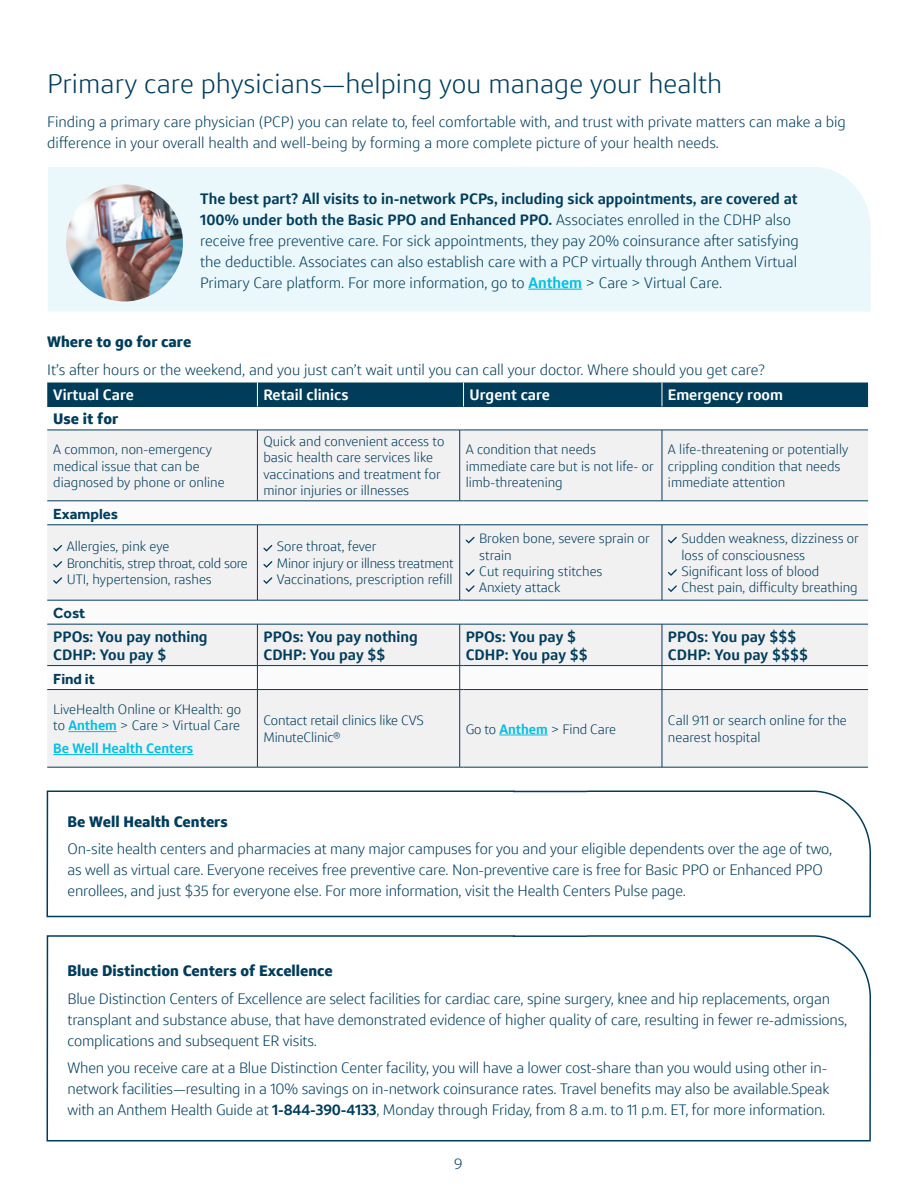
<style>
.page{position:relative;width:918px;height:1188px;background:#fff}
.page>*{position:absolute;margin:0;border:0;box-sizing:border-box;transform-origin:0 0}
.t1{font:300 27px "Optimist";letter-spacing:.005em;color:#013d5b}
.t2{font:300 15px/21px "Optimist";letter-spacing:-.01em;color:#013d5b}
.t3{font:600 15px/18px "Optimist";color:#013d5b}
.t4{font:700 15px "Optimist";color:#013d5b}
.t5{font:600 15px "Optimist";color:#fff}
.t6{font:700 15px "Effra";color:#013d5b}
.t7{font:300 13.5px/16.2px "Optimist";color:#013d5b}
.t8{font:600 13.5px "Optimist";color:#00bfe4}
.s1{font-weight:600}
.s2{font-weight:600;color:#00bfe4}
</style>
<div class="page">
<svg style="left:46px;top:935px;width:825px;height:207px"></svg>
<svg style="left:46px;top:790px;width:825px;height:128px"></svg>
<div style="left:48px;top:167px;width:823px;height:144px;background:#eaf7fb"></div>
<hr style="left:528px;top:289px;width:54px;height:1px;background:#00bfe4">
<img style="left:66px;top:184px;width:117px;height:118px;border-radius:58px">
<div style="left:47px;top:431px;width:821px;height:336px;background:#f1f1f2"></div>
<svg style="left:47px;top:502px;width:821px;height:187px;fill:#f1f1f2"></svg>
<hr style="left:47px;top:430px;width:210px;height:1px;background:#013d5b">
<hr style="left:257px;top:430px;width:203px;height:1px;background:#013d5b">
<hr style="left:257px;top:430px;width:1px;height:71px;background:#013d5b">
<hr style="left:459px;top:430px;width:1px;height:71px;background:#013d5b">
<hr style="left:464px;top:430px;width:198px;height:1px;background:#013d5b">
<hr style="left:662px;top:430px;width:206px;height:1px;background:#013d5b">
<hr style="left:662px;top:430px;width:1px;height:71px;background:#013d5b">
<hr style="left:47px;top:501px;width:210px;height:1px;background:#013d5b">
<hr style="left:257px;top:501px;width:203px;height:1px;background:#013d5b">
<hr style="left:464px;top:501px;width:198px;height:1px;background:#013d5b">
<hr style="left:662px;top:501px;width:206px;height:1px;background:#013d5b">
<hr style="left:47px;top:525px;width:210px;height:1px;background:#013d5b">
<hr style="left:257px;top:525px;width:203px;height:1px;background:#013d5b">
<hr style="left:257px;top:525px;width:1px;height:75px;background:#013d5b">
<hr style="left:459px;top:525px;width:1px;height:75px;background:#013d5b">
<hr style="left:464px;top:525px;width:198px;height:1px;background:#013d5b">
<hr style="left:662px;top:525px;width:206px;height:1px;background:#013d5b">
<hr style="left:662px;top:525px;width:1px;height:75px;background:#013d5b">
<hr style="left:47px;top:600px;width:210px;height:1px;background:#013d5b">
<hr style="left:257px;top:600px;width:203px;height:1px;background:#013d5b">
<hr style="left:464px;top:600px;width:198px;height:1px;background:#013d5b">
<hr style="left:662px;top:600px;width:206px;height:1px;background:#013d5b">
<hr style="left:47px;top:624px;width:210px;height:1px;background:#013d5b">
<hr style="left:257px;top:624px;width:203px;height:1px;background:#013d5b">
<hr style="left:257px;top:624px;width:1px;height:41px;background:#013d5b">
<hr style="left:459px;top:624px;width:1px;height:41px;background:#013d5b">
<hr style="left:464px;top:624px;width:198px;height:1px;background:#013d5b">
<hr style="left:662px;top:624px;width:206px;height:1px;background:#013d5b">
<hr style="left:662px;top:624px;width:1px;height:41px;background:#013d5b">
<hr style="left:47px;top:665px;width:210px;height:1px;background:#013d5b">
<hr style="left:257px;top:665px;width:203px;height:1px;background:#013d5b">
<svg style="left:257px;top:666px;width:1px;height:23px"></svg>
<hr style="left:464px;top:665px;width:198px;height:1px;background:#013d5b">
<hr style="left:662px;top:665px;width:206px;height:1px;background:#013d5b">
<svg style="left:662px;top:666px;width:1px;height:23px"></svg>
<hr style="left:47px;top:689px;width:210px;height:1px;background:#013d5b">
<hr style="left:257px;top:689px;width:203px;height:1px;background:#013d5b">
<hr style="left:257px;top:690px;width:1px;height:77px;background:#013d5b">
<svg style="left:459px;top:665px;width:5px;height:25px"></svg>
<hr style="left:459px;top:690px;width:1px;height:77px;background:#013d5b">
<hr style="left:464px;top:689px;width:198px;height:1px;background:#013d5b">
<hr style="left:662px;top:689px;width:206px;height:1px;background:#013d5b">
<hr style="left:662px;top:690px;width:1px;height:77px;background:#013d5b">
<hr style="left:47px;top:767px;width:210px;height:1px;background:#013d5b">
<hr style="left:257px;top:767px;width:203px;height:1px;background:#013d5b">
<hr style="left:464px;top:767px;width:198px;height:1px;background:#013d5b">
<hr style="left:662px;top:767px;width:206px;height:1px;background:#013d5b">
<div style="left:47px;top:382px;width:821px;height:25px;background:#013d5b"></div>
<svg style="left:53px;top:545px;width:9px;height:6px"></svg>
<svg style="left:53px;top:561px;width:9px;height:7px"></svg>
<svg style="left:53px;top:577px;width:9px;height:7px"></svg>
<svg style="left:263px;top:545px;width:9px;height:6px"></svg>
<svg style="left:263px;top:561px;width:9px;height:7px"></svg>
<svg style="left:263px;top:577px;width:9px;height:7px"></svg>
<svg style="left:466px;top:537px;width:9px;height:6px"></svg>
<svg style="left:466px;top:569px;width:9px;height:7px"></svg>
<svg style="left:466px;top:585px;width:9px;height:7px"></svg>
<svg style="left:668px;top:537px;width:9px;height:6px"></svg>
<svg style="left:668px;top:569px;width:9px;height:7px"></svg>
<svg style="left:668px;top:585px;width:9px;height:7px"></svg>
<hr style="left:68px;top:731px;width:49px;height:1px;background:#00bfe4">
<hr style="left:53px;top:754px;width:140px;height:1px;background:#00bfe4">
<hr style="left:499px;top:734px;width:49px;height:1px;background:#00bfe4">
<h1 class="t1" style="left:47px;top:67px;width:676px">Primary care physicians—helping you manage your health</h1>
<p class="t2" style="left:47px;top:111px;width:800px">Finding a primary care physician (PCP) you can relate to, feel comfortable with, and trust with private matters can make a big difference in your overall health and well-being by forming a more complete picture of your health needs.</p>
<p class="t2" style="left:200px;top:188px;width:600px"><span class="s1">The best part? All visits to in-network PCPs, including sick appointments, are covered at 100% under both the Basic PPO and Enhanced PPO.</span> Associates enrolled in the CDHP also receive free preventive care. For sick appointments, they pay 20% coinsurance after satisfying the deductible. Associates can also establish care with a PCP virtually through Anthem Virtual Primary Care platform. For more information, go to <span class="s2">Anthem</span> &gt; Care &gt; Virtual Care.</p>
<p class="t4" style="left:47px;top:333px;width:146px">Where to go for care</p>
<p class="t2" style="left:47px;top:359px;width:719px">It’s after hours or the weekend, and you just can’t wait until you can call your doctor. Where should you get care?</p>
<p class="t5" style="left:53px;top:386px;width:82px">Virtual Care</p>
<p class="t5" style="left:263px;top:386px;width:87px">Retail clinics</p>
<p class="t5" style="left:470px;top:386px;width:82px">Urgent care</p>
<p class="t5" style="left:668px;top:386px;width:117px">Emergency room</p>
<p class="t4" style="left:53px;top:410px;width:67px">Use it for</p>
<p class="t7" style="left:53px;top:442px;width:173px">A common, non-emergency medical issue that can be diagnosed by phone or online</p>
<p class="t7" style="left:263px;top:433px;width:183px">Quick and convenient access to basic health care services like vaccinations and treatment for minor injuries or illnesses</p>
<p class="t7" style="left:466px;top:442px;width:190px">A condition that needs immediate care but is not life- or limb-threatening</p>
<p class="t7" style="left:668px;top:442px;width:182px">A life-threatening or potentially crippling condition that needs immediate attention</p>
<p class="t6" style="left:53px;top:505px;width:66px">Examples</p>
<p class="t7" style="left:67px;top:539px;width:183px">Allergies, pink eye<br>Bronchitis, strep throat, cold sore<br>UTI, hypertension, rashes</p>
<p class="t7" style="left:277px;top:539px;width:178px">Sore throat, fever<br>Minor injury or illness treatment<br>Vaccinations, prescription refill</p>
<p class="t7" style="left:479px;top:531px;width:172px">Broken bone, severe sprain or strain<br>Cut requiring stitches<br>Anxiety attack</p>
<p class="t7" style="left:681px;top:531px;width:179px">Sudden weakness, dizziness or loss of consciousness<br>Significant loss of blood<br>Chest pain, difficulty breathing</p>
<p class="t6" style="left:53px;top:604px;width:34px">Cost</p>
<p class="t3" style="left:53px;top:627px;width:156px">PPOs: You pay nothing<br>CDHP: You pay $</p>
<p class="t3" style="left:263px;top:627px;width:156px">PPOs: You pay nothing<br>CDHP: You pay $$</p>
<p class="t3" style="left:466px;top:627px;width:124px">PPOs: You pay $<br>CDHP: You pay $$</p>
<p class="t3" style="left:668px;top:627px;width:142px">PPOs: You pay $$$<br>CDHP: You pay $$$$</p>
<p class="t6" style="left:53px;top:669px;width:43px">Find it</p>
<p class="t7" style="left:53px;top:701px;width:190px">LiveHealth Online or KHealth: go to <span class="s2">Anthem</span> &gt; Care &gt; Virtual Care</p>
<p class="t8" style="left:53px;top:741px;width:142px">Be Well Health Centers</p>
<p class="t7" style="left:263px;top:713px;width:162px">Contact retail clinics like CVS<br>MinuteClinic®</p>
<p class="t7" style="left:466px;top:721px;width:152px">Go to <span class="s2">Anthem</span> &gt; Find Care</p>
<p class="t7" style="left:668px;top:713px;width:180px">Call 911 or search online for the nearest hospital</p>
<p class="t4" style="left:68px;top:813px;width:162px">Be Well Health Centers</p>
<p class="t2" style="left:68px;top:839px;width:766px">On-site health centers and pharmacies at many major campuses for you and your eligible dependents over the age of two, as well as virtual care. Everyone receives free preventive care. Non-preventive care is free for Basic PPO or Enhanced PPO enrollees, and just $35 for everyone else. For more information, visit the Health Centers Pulse page.</p>
<p class="t4" style="left:68px;top:962px;width:267px">Blue Distinction Centers of Excellence</p>
<p class="t2" style="left:68px;top:988px;width:781px">Blue Distinction Centers of Excellence are select facilities for cardiac care, spine surgery, knee and hip replacements, organ transplant and substance abuse, that have demonstrated evidence of higher quality of care, resulting in fewer re-admissions, complications and subsequent ER visits.</p>
<p class="t2" style="left:68px;top:1058px;width:763px">When you receive care at a Blue Distinction Center facility, you will have a lower cost-share than you would using other in&shy;network facilities—resulting in a 10% savings on in-network coinsurance rates. Travel benefits may also be available.Speak with an Anthem Health Guide at <span class="s1">1-844-390-4133</span>, Monday through Friday, from 8 a.m. to 11 p.m. ET, for more information.</p>
<p class="t2" style="left:454px;top:1153px;width:10px">9</p>
</div>
